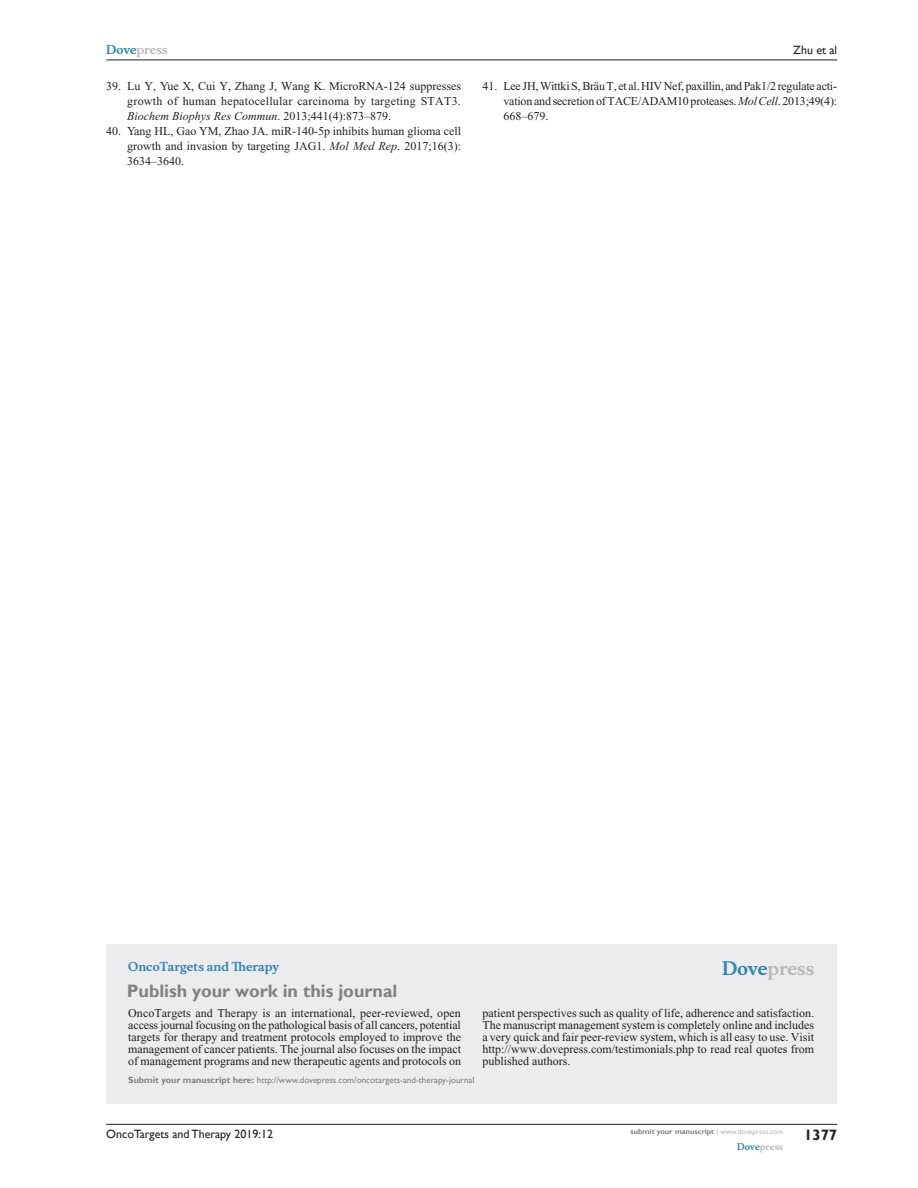
<style>
.page{position:relative;width:918px;height:1188px;background:#fff}
.page>*{position:absolute;margin:0;border:0;box-sizing:border-box;transform-origin:0 0}
.t1{font:700 18px "Gill Sans";color:#808285}
.t2{font:700 18px "Musee";color:#b8b9bc}
.t3{font:700 15px "Gill Sans";color:#231f20}
.RefNL2{font:12px/12px "Times New Roman";color:#231f20;text-align:justify}
.t4{font:12px "Gill Sans";color:#231f20}
.t5{font:700 12px "Musee";color:#3485ae}
.t6{font:700 12px "Musee";color:#b8b9bc}
.t7{font:9px "Gill Sans";color:#808285}
.t8{font:700 9px "Musee";color:#b8b9bc}
.t9{font:700 7.5px "Gill Sans";color:#808285}
.s1{color:#3485ae}
.s2{font-style:italic}
.s3{font-weight:700}
.s4{font-weight:400;color:#b8b9bc}
</style>
<div class="page">
<div style="left:106px;top:944px;width:731px;height:159px;background:#ececee"></div>
<hr style="left:106px;top:1124px;width:731px;height:1px;background:#231f20">
<hr style="left:106px;top:60px;width:731px;height:1px;background:#231f20">
<p class="t6" style="left:106px;top:43px;width:63px"><span class="s1">Dove</span>press</p>
<p class="RefNL2" style="left:127px;top:79px;width:335px;line-height:15px;text-indent:-21px">39. Lu Y, Yue X, Cui Y, Zhang J, Wang K. MicroRNA-124 suppresses growth of human hepatocellular carcinoma by targeting STAT3.<br><span class="s2">Biochem Biophys Res Commun</span>. 2013;441(4):873–879.</p>
<p class="RefNL2" style="left:127px;top:124px;width:335px;line-height:15px;text-indent:-21px">40. Yang HL, Gao YM, Zhao JA. miR-140-5p inhibits human glioma cell growth and invasion by targeting JAG1. <span class="s2">Mol Med Rep</span>. 2017;16(3):<br>3634–3640.</p>
<p class="t4" style="left:793px;top:43px;width:45px">Zhu et al</p>
<p class="RefNL2" style="left:503px;top:79px;width:335px;line-height:15px;text-indent:-21px">41. Lee JH, Wittki S, Bräu T, et al. HIV Nef, paxillin, and Pak1/2 regulate acti&shy;vation and secretion of TACE/ADAM10 proteases. <span class="s2">Mol Cell</span>. 2013;49(4):<br>668–679.</p>
<p class="t5" style="left:128px;top:959px;width:152px">OncoTargets and Therapy</p>
<h1 class="t1" style="left:127px;top:980px;width:272px">Publish your work in this journal</h1>
<h1 class="t2" style="left:722px;top:958px;width:94px"><span class="s1">Dove</span>press</h1>
<p class="RefNL2" style="left:128px;top:1007px;width:334px">OncoTargets and Therapy is an international, peer-reviewed, open access journal focusing on the pathological basis of all cancers, potential targets for therapy and treatment protocols employed to improve the management of cancer patients. The journal also focuses on the impact of management programs and new therapeutic agents and protocols on</p>
<p class="RefNL2" style="left:482px;top:1007px;width:333px">patient perspectives such as quality of life, adherence and satisfaction.<br>The manuscript management system is completely online and includes a very quick and fair peer-review system, which is all easy to use. Visit http://www.dovepress.com/testimonials.php to read real quotes from published authors.</p>
<p class="t7" style="left:128px;top:1075px;width:348px"><span class="s3">Submit your manuscript here:</span> http://www.dovepress.com/oncotargets-and-therapy-journal</p>
<p class="t4" style="left:106px;top:1127px;width:168px">OncoTargets and Therapy 2019:12</p>
<p class="t9" style="left:631px;top:1127px;width:154px">submit your manuscript <span class="s4">| www.dovepress.com</span></p>
<p class="t8" style="left:737px;top:1141px;width:48px"><span class="s1">Dove</span>press</p>
<p class="t3" style="left:804px;top:1126px;width:35px">1377</p>
</div>
